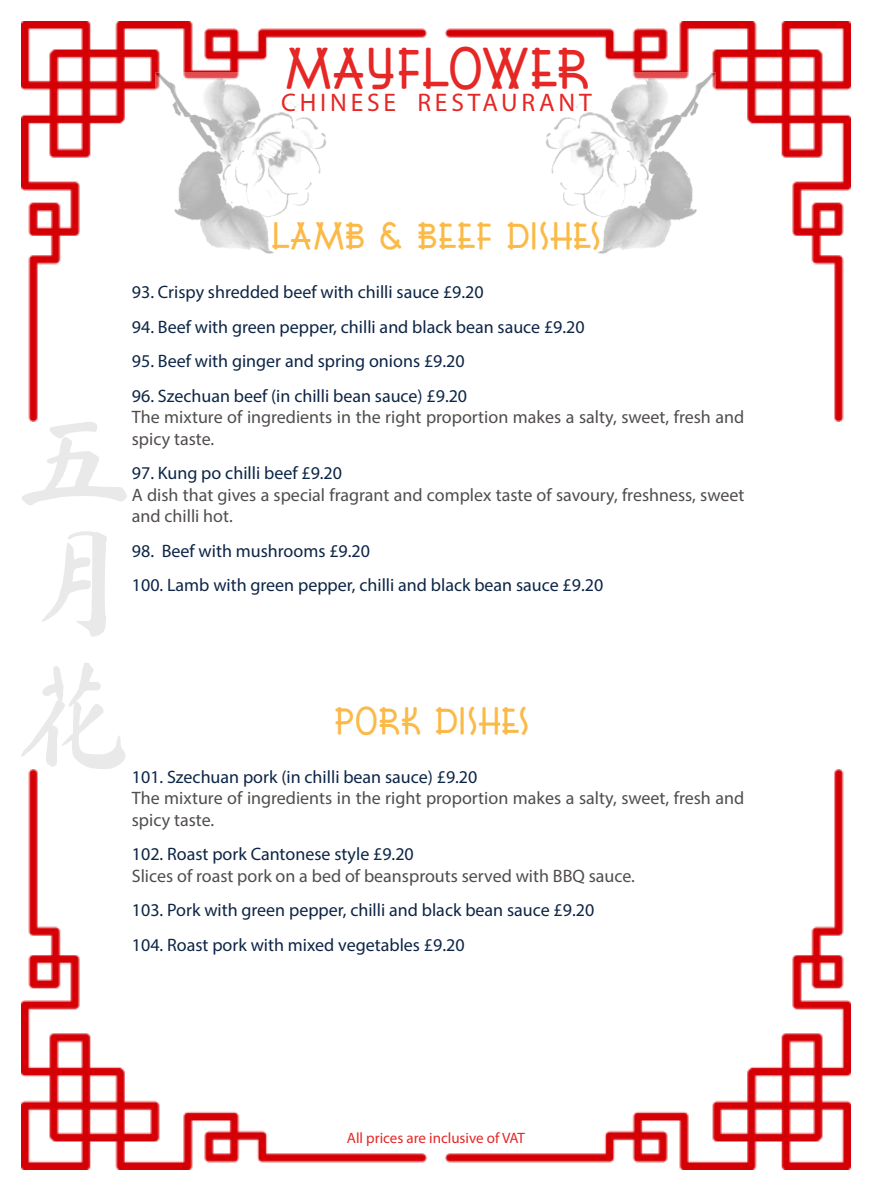
<style>
.page{position:relative;width:872px;height:1191px;background:#fff}
.page>*{position:absolute;margin:0;border:0;box-sizing:border-box;transform-origin:0 0}
.t1{font:45px "Font Shui";color:#e52725}
.t2{font:30px "Font Shui";color:#fbb947}
.t3{font:25.5px "Myriad Pro";letter-spacing:.15em;color:#e52725}
.t4{font:18px/34.3px "Myriad Pro";color:#0d2546}
.t5{font:18px/21.6px "Myriad Pro";color:#514d4c}
.t6{font:15px "Myriad Pro";color:#e52725}
</style>
<div class="page">
<img style="left:445px;top:21px;width:405px;height:401px">
<img style="left:21px;top:21px;width:405px;height:401px">
<img style="left:21px;top:769px;width:405px;height:400px">
<img style="left:445px;top:769px;width:405px;height:400px">
<img style="left:545px;top:72px;width:170px;height:181px">
<img style="left:156px;top:72px;width:170px;height:181px">
<svg style="left:22px;top:422px;width:105px;height:83px"></svg>
<svg style="left:42px;top:531px;width:65px;height:105px"></svg>
<svg style="left:21px;top:663px;width:105px;height:106px"></svg>
<h1 class="t1" style="left:284px;top:37px;width:307px">MAYFLOWER</h1>
<h3 class="t3" style="left:281px;top:87px;width:312px">CHINESE RESTAURANT</h3>
<h2 class="t2" style="left:271px;top:215px;width:332px">LAMB &amp; BEEF DISHES</h2>
<p class="t4" style="left:132px;top:275px;width:353px">93. Crispy shredded beef with chilli sauce £9.20</p>
<p class="t4" style="left:132px;top:309px;width:454px">94. Beef with green pepper, chilli and black bean sauce £9.20</p>
<p class="t4" style="left:132px;top:344px;width:334px">95. Beef with ginger and spring onions £9.20</p>
<p class="t4" style="left:132px;top:378px;width:337px">96. Szechuan beef (in chilli bean sauce) £9.20</p>
<p class="t5" style="left:132px;top:406px;width:614px">The mixture of ingredients in the right proportion makes a salty, sweet, fresh and spicy taste.</p>
<p class="t4" style="left:132px;top:456px;width:212px">97. Kung po chilli beef £9.20</p>
<p class="t5" style="left:132px;top:483px;width:614px">A dish that gives a special fragrant and complex taste of savoury, freshness, sweet and chilli hot.</p>
<p class="t4" style="left:132px;top:533px;width:473px">98. Beef with mushrooms £9.20<br>100. Lamb with green pepper, chilli and black bean sauce £9.20</p>
<h2 class="t2" style="left:334px;top:699px;width:197px">PORK DISHES</h2>
<p class="t4" style="left:132px;top:759px;width:347px">101. Szechuan pork (in chilli bean sauce) £9.20</p>
<p class="t5" style="left:132px;top:787px;width:614px">The mixture of ingredients in the right proportion makes a salty, sweet, fresh and spicy taste.</p>
<p class="t4" style="left:132px;top:836px;width:283px">102. Roast pork Cantonese style £9.20</p>
<p class="t5" style="left:132px;top:864px;width:504px">Slices of roast pork on a bed of beansprouts served with BBQ sauce.</p>
<p class="t4" style="left:132px;top:892px;width:464px">103. Pork with green pepper, chilli and black bean sauce £9.20<br>104. Roast pork with mixed vegetables £9.20</p>
<p class="t6" style="left:347px;top:1128px;width:180px">All prices are inclusive of VAT</p>
</div>
